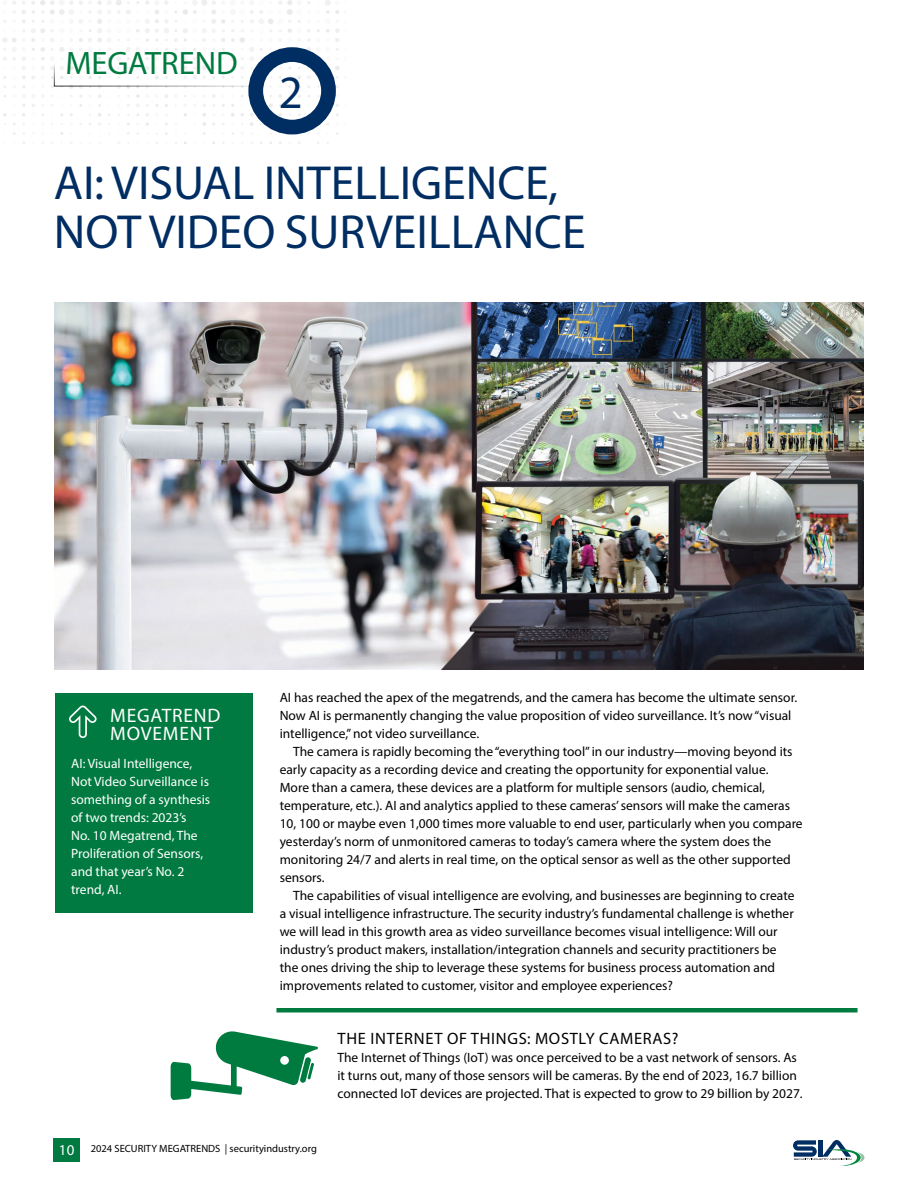
<style>
.page{position:relative;width:918px;height:1188px;background:#fff}
.page>*{position:absolute;margin:0;border:0;box-sizing:border-box;transform-origin:0 0}
.t1{font:48px/49.5px "Myriad Pro";color:#002d62}
.t2{font:46.65px "Myriad Pro";color:#002d62}
.t3{font:32.55px "Myriad Pro";color:#007a40}
.t4{font:19.5px/18px "Myriad Pro";letter-spacing:.04em;color:#fff}
.t5{font:16.5px "Myriad Pro";letter-spacing:.04em;color:#000}
.t6{font:13.5px/18px "Myriad Pro";color:#000}
.t7{font:13.5px/18px "Myriad Pro";color:#fff}
.t8{font:10.5px "Myriad Pro";color:#000}
.s1{font-size:15px;color:#fff}
</style>
<div class="page">
<svg style="left:174px;top:0;width:172px;height:61px"></svg>
<svg style="left:2px;top:0;width:81px;height:98px"></svg>
<svg style="left:22px;top:104px;width:13px;height:3px"></svg>
<img style="left:183px;top:66px;width:163px;height:14px">
<div style="left:53px;top:1138px;width:27px;height:24px;background:#007a40"></div>
<svg style="left:793px;top:1140px;width:71px;height:26px"></svg>
<div style="left:56px;top:694px;width:197px;height:219px;background:#007a40"></div>
<svg style="left:69px;top:706px;width:28px;height:32px"></svg>
<img style="left:54px;top:302px;width:810px;height:368px">
<div style="left:248px;top:47px;width:88px;height:87px;border:15px solid #002d62;border-radius:50%"></div>
<hr style="left:276px;top:1008px;width:582px;height:4px;background:#007b40">
<svg style="left:171px;top:1031px;width:147px;height:69px"></svg>
<h3 class="t3" style="left:65px;top:43px;width:174px">MEGATREND</h3>
<h2 class="t2" style="left:279px;top:64px;width:25px">2</h2>
<h1 class="t1" style="left:54px;top:157px;width:533px">AI: VISUAL INTELLIGENCE,<br>NOT VIDEO SURVEILLANCE</h1>
<h3 class="t4" style="left:110px;top:706px;width:112px">MEGATREND<br>MOVEMENT</h3>
<p class="t7" style="left:71px;top:754px;width:141px">AI: Visual Intelligence,<br>Not Video Surveillance is something of a synthesis of two trends: 2023’s<br>No. 10 Megatrend, The<br>Proliferation of Sensors, and that year’s No. 2 trend, AI.</p>
<p class="t6" style="left:280px;top:688px;width:519px">AI has reached the apex of the megatrends, and the camera has become the ultimate sensor.<br>Now AI is permanently changing the value proposition of video surveillance. It’s now “visual intelligence,” not video surveillance.</p>
<p class="t6" style="left:280px;top:742px;width:525px;text-indent:14px">The camera is rapidly becoming the “everything tool” in our industry—moving beyond its early capacity as a recording device and creating the opportunity for exponential value.<br>More than a camera, these devices are a platform for multiple sensors (audio, chemical, temperature, etc.). AI and analytics applied to these cameras’ sensors will make the cameras 10, 100 or maybe even 1,000 times more valuable to end user, particularly when you compare yesterday’s norm of unmonitored cameras to today’s camera where the system does the monitoring 24/7 and alerts in real time, on the optical sensor as well as the other supported sensors.</p>
<p class="t6" style="left:280px;top:886px;width:516px;text-indent:14px">The capabilities of visual intelligence are evolving, and businesses are beginning to create a visual intelligence infrastructure. The security industry’s fundamental challenge is whether we will lead in this growth area as video surveillance becomes visual intelligence: Will our industry’s product makers, installation/integration channels and security practitioners be the ones driving the ship to leverage these systems for business process automation and improvements related to customer, visitor and employee experiences?</p>
<p class="t5" style="left:338px;top:1028px;width:342px">THE INTERNET OF THINGS: MOSTLY CAMERAS?</p>
<p class="t6" style="left:338px;top:1048px;width:467px">The Internet of Things (IoT) was once perceived to be a vast network of sensors. As it turns out, many of those sensors will be cameras. By the end of 2023, 16.7 billion connected IoT devices are projected. That is expected to grow to 29 billion by 2027.</p>
<p class="t8" style="left:59px;top:1142px;width:259px"><span class="s1">10</span> 2024 SECURITY MEGATRENDS | securityindustry.org</p>
</div>
